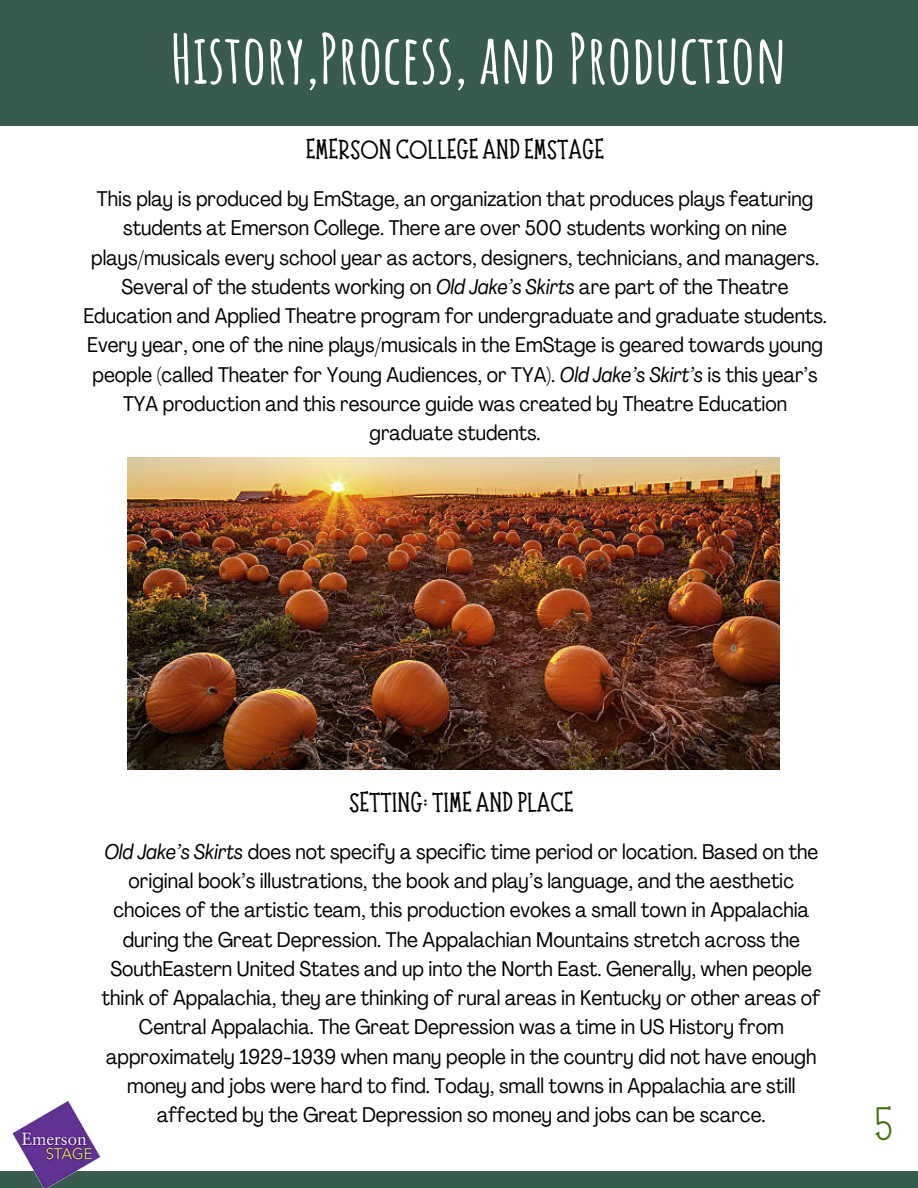
<style>
.page{position:relative;width:918px;height:1188px;background:#fff}
.page>*{position:absolute;margin:0;border:0;box-sizing:border-box;transform-origin:0 0}
.t1{font:700 67.5px "Amatic SC";color:#fff}
.t2{font:45px "Moonlight";color:#467010}
.t3{font:700 25.5px "Moonlight";color:#000}
.t4{font:condensed 21px/29.2px "Agrandir";color:#000;text-align:center}
.s1{font-style:italic}
</style>
<div class="page">
<div style="left:0;top:0;width:918px;height:126px;background:#385b4f"></div>
<div style="left:0;top:1171px;width:918px;height:17px;background:#385b4f"></div>
<img style="left:12px;top:1102px;width:89px;height:86px">
<img style="left:128px;top:458px;width:651px;height:312px">
<h1 class="t1" style="left:171px;top:15px;width:618px">History,Process, and Production</h1>
<p class="t3" style="left:306px;top:135px;width:300px">EMERSON COLLEGE AND EMSTAGE</p>
<p class="t4" style="left:83px;top:186px;width:745px">This play is produced by EmStage, an organization that produces plays featuring students at Emerson College. There are over 500 students working on nine plays/musicals every school year as actors, designers, technicians, and managers.<br>Several of the students working on <span class="s1">Old Jake’s Skirts</span> are part of the Theatre Education and Applied Theatre program for undergraduate and graduate students.<br>Every year, one of the nine plays/musicals in the EmStage is geared towards young people (called Theater for Young Audiences, or TYA). <span class="s1">Old Jake’s Skirt’s</span> is this year’s TYA production and this resource guide was created by Theatre Education graduate students.</p>
<p class="t3" style="left:349px;top:787px;width:226px">SETTING: TIME AND PLACE</p>
<p class="t4" style="left:102px;top:839px;width:720px"><span class="s1">Old Jake’s Skirts</span> does not specify a specific time period or location. Based on the original book’s illustrations, the book and play’s language, and the aesthetic choices of the artistic team, this production evokes a small town in Appalachia during the Great Depression. The Appalachian Mountains stretch across the SouthEastern United States and up into the North East. Generally, when people think of Appalachia, they are thinking of rural areas in Kentucky or other areas of Central Appalachia. The Great Depression was a time in US History from approximately 1929-1939 when many people in the country did not have enough money and jobs were hard to find. Today, small towns in Appalachia are still affected by the Great Depression so money and jobs can be scarce.</p>
<h2 class="t2" style="left:874px;top:1097px;width:21px">5</h2>
</div>
